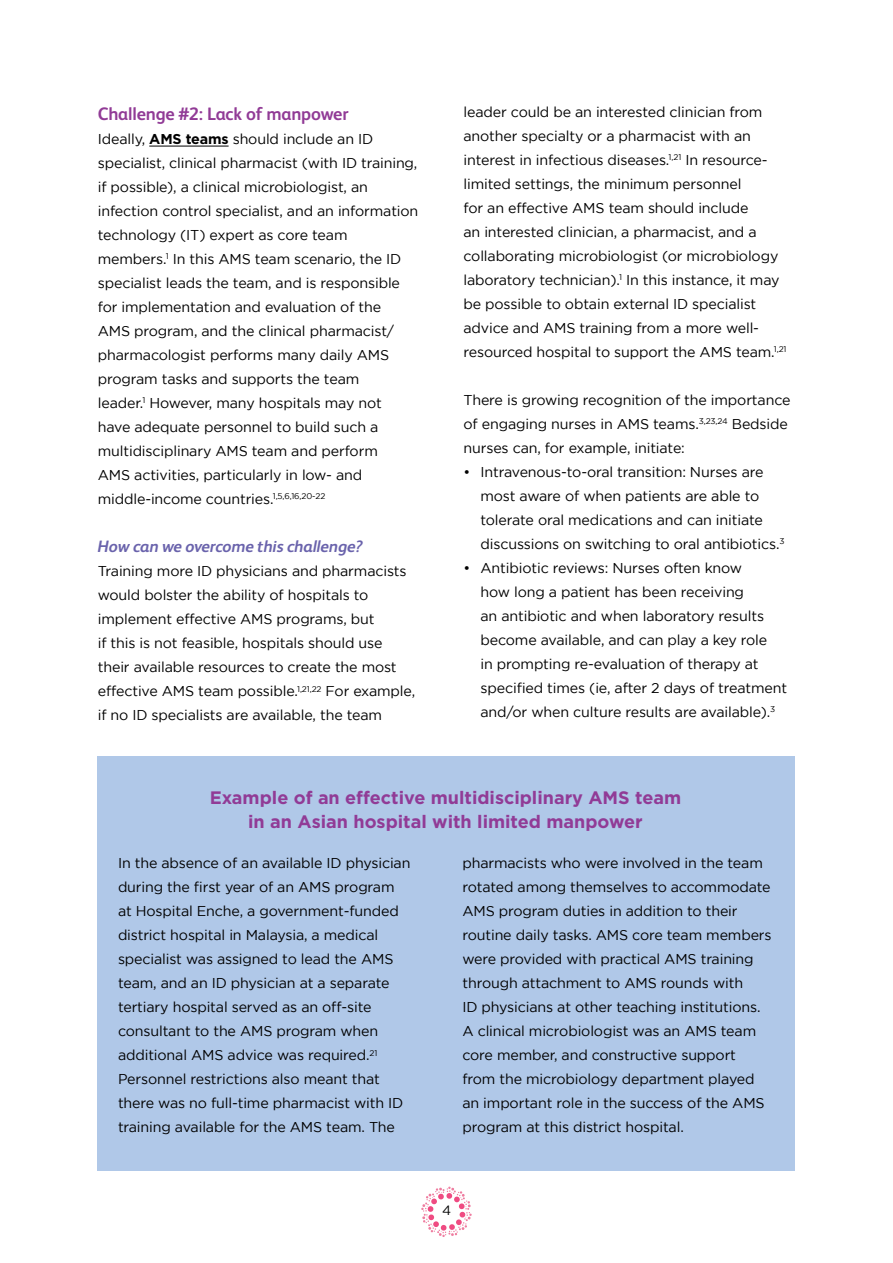
<style>
.page{position:relative;width:893px;height:1263px;background:#fff}
.page>*{position:absolute;margin:0;border:0;box-sizing:border-box;transform-origin:0 0}
.t1{font:700 18px/24px "Gotham";color:#913b96;text-align:center}
.t2{font:700 18px "FS Albert";letter-spacing:-.01em;color:#913b96}
.t3{font:italic 700 16.5px "FS Albert";letter-spacing:-.01em;color:#6a63ac}
.t4{font:14.25px/24px "Gotham";letter-spacing:-.01em;color:#000}
.t5{font:13.5px "Gotham";color:#000}
.s1{font-weight:700}
</style>
<div class="page">
<svg style="left:421px;top:1186px;width:51px;height:51px"></svg>
<hr style="left:149px;top:146px;width:80px;height:1px;background:#000">
<div style="left:98px;top:756px;width:697px;height:415px;background:#b0c8e8"></div>
<p class="t2" style="left:98px;top:102px;width:252px">Challenge #2: Lack of manpower</p>
<p class="t4" style="left:98px;top:127px;width:322px">Ideally, <span class="s1">AMS teams</span> should include an ID specialist, clinical pharmacist (with ID training, if possible), a clinical microbiologist, an infection control specialist, and an information technology (IT) expert as core team members.<sup>1</sup> In this AMS team scenario, the ID specialist leads the team, and is responsible for implementation and evaluation of the<br>AMS program, and the clinical pharmacist/ pharmacologist performs many daily AMS program tasks and supports the team<br>leader.<sup>1</sup> However, many hospitals may not<br>have adequate personnel to build such a multidisciplinary AMS team and perform<br>AMS activities, particularly in low- and middle-income countries.<sup>1,5,6,16,20-22</sup></p>
<p class="t3" style="left:98px;top:537px;width:266px">How can we overcome this challenge?</p>
<p class="t4" style="left:98px;top:559px;width:319px">Training more ID physicians and pharmacists would bolster the ability of hospitals to implement effective AMS programs, but<br>if this is not feasible, hospitals should use their available resources to create the most effective AMS team possible.<sup>1,21,22</sup> For example, if no ID specialists are available, the team</p>
<p class="t4" style="left:463px;top:99px;width:325px">leader could be an interested clinician from another specialty or a pharmacist with an interest in infectious diseases.<sup>1,21</sup> In resource&shy;limited settings, the minimum personnel<br>for an effective AMS team should include<br>an interested clinician, a pharmacist, and a collaborating microbiologist (or microbiology laboratory technician).<sup>1</sup> In this instance, it may be possible to obtain external ID specialist advice and AMS training from a more well&shy;resourced hospital to support the AMS team.<sup>1,21</sup></p>
<p class="t4" style="left:463px;top:387px;width:329px">There is growing recognition of the importance of engaging nurses in AMS teams.<sup>3,23,24</sup> Bedside nurses can, for example, initiate:</p>
<p class="t4" style="left:480px;top:459px;width:306px;text-indent:-17px">• Intravenous-to-oral transition: Nurses are most aware of when patients are able to tolerate oral medications and can initiate discussions on switching to oral antibiotics.<sup>3</sup></p>
<p class="t4" style="left:480px;top:555px;width:308px;text-indent:-17px">• Antibiotic reviews: Nurses often know<br>how long a patient has been receiving<br>an antibiotic and when laboratory results become available, and can play a key role<br>in prompting re-evaluation of therapy at specified times (ie, after 2 days of treatment and/or when culture results are available).<sup>3</sup></p>
<p class="t1" style="left:210px;top:785px;width:473px">Example of an effective multidisciplinary AMS team in an Asian hospital with limited manpower</p>
<p class="t4" style="left:118px;top:851px;width:294px">In the absence of an available ID physician during the first year of an AMS program at Hospital Enche, a government-funded district hospital in Malaysia, a medical specialist was assigned to lead the AMS team, and an ID physician at a separate tertiary hospital served as an off-site consultant to the AMS program when additional AMS advice was required.<sup>21<br></sup>Personnel restrictions also meant that there was no full-time pharmacist with ID training available for the AMS team. The</p>
<p class="t4" style="left:462px;top:851px;width:311px">pharmacists who were involved in the team rotated among themselves to accommodate AMS program duties in addition to their routine daily tasks. AMS core team members were provided with practical AMS training through attachment to AMS rounds with<br>ID physicians at other teaching institutions.<br>A clinical microbiologist was an AMS team core member, and constructive support from the microbiology department played an important role in the success of the AMS program at this district hospital.</p>
<p class="t5" style="left:442px;top:1203px;width:11px">4</p>
</div>
